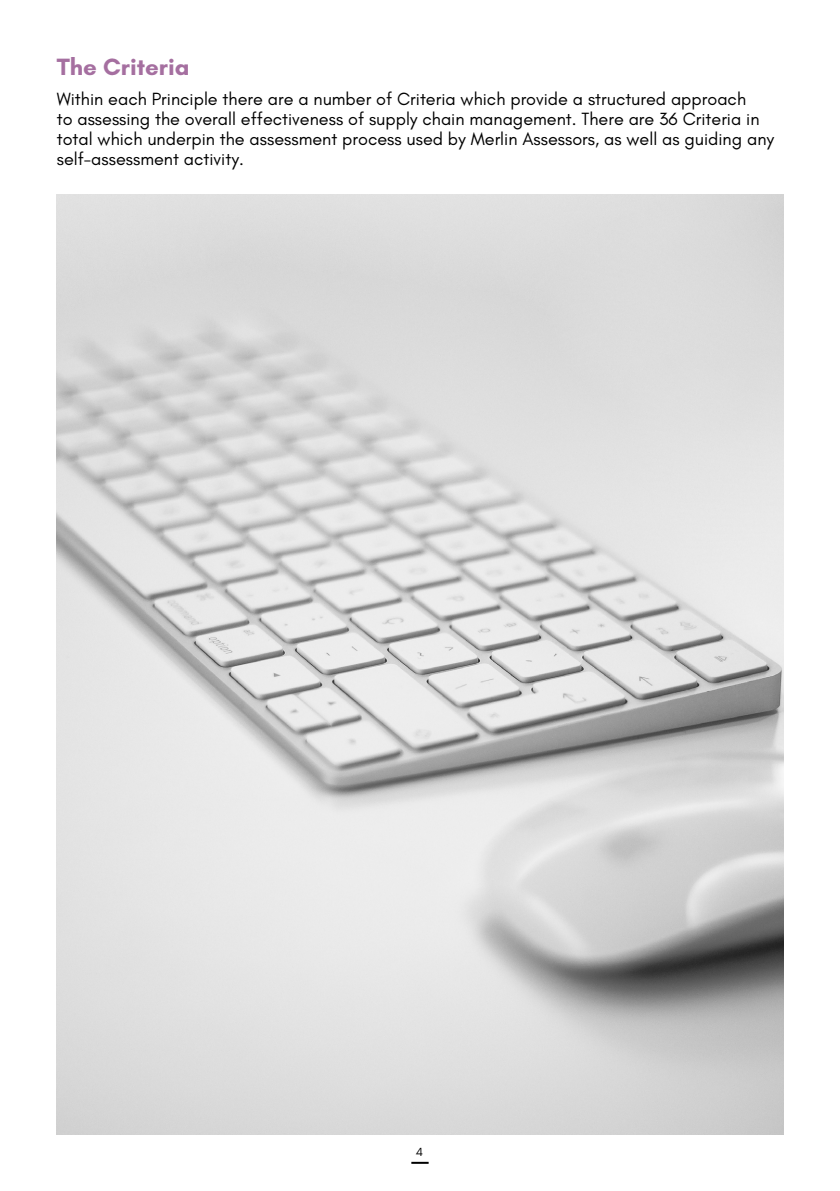
<style>
.page{position:relative;width:840px;height:1191px;background:#fff}
.page>*{position:absolute;margin:0;border:0;box-sizing:border-box;transform-origin:0 0}
.t1{font:700 24px "Glacial Indifference";color:#a56fa0}
.t2{font:18px/20px "Glacial Indifference";color:#000}
.t3{font:12px "Glacial Indifference";color:#000}
</style>
<div class="page">
<img style="left:57px;top:195px;width:725px;height:939px">
<svg style="left:411px;top:1161px;width:17px;height:2px"></svg>
<h1 class="t1" style="left:57px;top:52px;width:134px">The Criteria</h1>
<p class="t2" style="left:57px;top:89px;width:718px">Within each Principle there are a number of Criteria which provide a structured approach<br>to assessing the overall effectiveness of supply chain management. There are 36 Criteria in total which underpin the assessment process used by Merlin Assessors, as well as guiding any self-assessment activity.</p>
<p class="t3" style="left:415px;top:1144px;width:9px">4</p>
</div>
